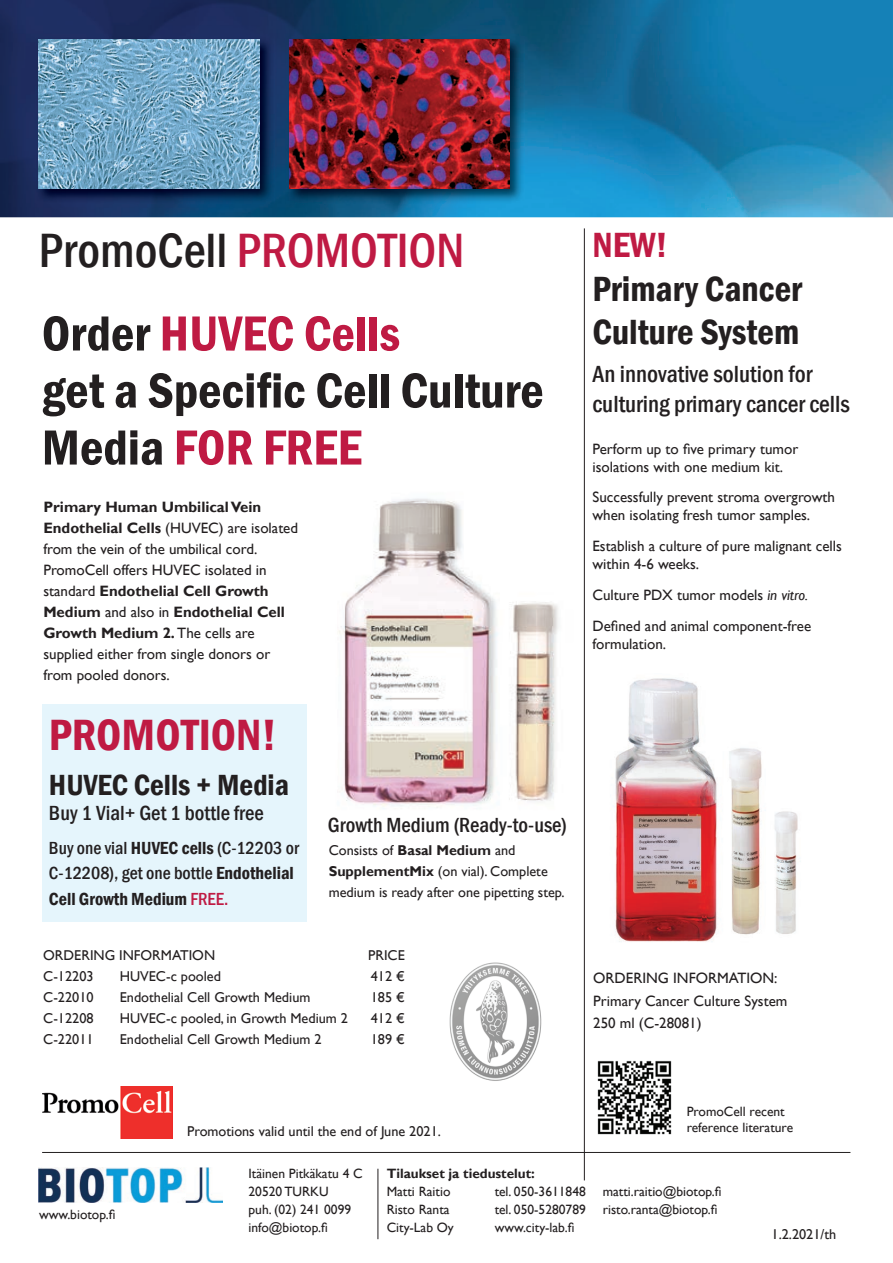
<style>
.page{position:relative;width:893px;height:1263px;background:#fff}
.page>*{position:absolute;margin:0;border:0;box-sizing:border-box;transform-origin:0 0}
.t1{font:600 condensed 51px/57px "Franklin Gothic";color:#231f20}
.t2{font:500 condensed 49.5px "Franklin Gothic";color:#231f20}
.t3{font:600 condensed 45px "Franklin Gothic";color:#bf1a43}
.t4{font:600 condensed 36px/43.2px "Franklin Gothic";color:#231f20}
.t5{font:600 condensed 36px "Franklin Gothic";color:#bf1a43}
.t6{font:600 condensed 30px "Franklin Gothic";color:#231f20}
.t7{font:500 condensed 24px/30px "Franklin Gothic";color:#231f20}
.t8{font:500 condensed 21px "Franklin Gothic";color:#231f20}
.t9{font:500 condensed 18px/25.5px "Franklin Gothic";color:#231f20}
.t10{font:15px/21px "Gill Sans";color:#231f20}
.t11{font:14.25px/21px "Gill Sans";color:#231f20}
.t12{font:13.5px/18px "Gill Sans";color:#231f20}
.t13{font:700 13.5px "Gill Sans";color:#231f20}
.s1{color:#bf1a43}
.s2{font-weight:700}
.s3{font-weight:600}
.s4{font-style:italic}
</style>
<div class="page">
<img style="left:0;top:0;width:893px;height:217px">
<img style="left:338px;top:498px;width:220px;height:310px">
<img style="left:39px;top:1167px;width:183px;height:36px">
<hr style="left:378px;top:1169px;width:1px;height:70px;background:#231f20">
<hr style="left:42px;top:1152px;width:808px;height:1px;background:#231f20">
<div style="left:43px;top:704px;width:264px;height:218px;background:#e5f5fc"></div>
<img style="left:615px;top:678px;width:183px;height:264px">
<hr style="left:584px;top:228px;width:1px;height:952px;background:#231f20">
<img style="left:43px;top:1086px;width:129px;height:52px">
<img style="left:597px;top:1060px;width:75px;height:75px">
<img style="left:36px;top:37px;width:238px;height:166px">
<img style="left:39px;top:39px;width:221px;height:150px">
<img style="left:287px;top:37px;width:237px;height:166px">
<img style="left:289px;top:39px;width:221px;height:150px">
<img style="left:449px;top:962px;width:93px;height:119px">
<h2 class="t2" style="left:39px;top:218px;width:427px">PromoCell <span class="s1">PROMOTION</span></h2>
<h1 class="t1" style="left:42px;top:304px;width:503px">Order <span class="s1">HUVEC Cells<br></span>get a Specific Cell Culture<br>Media <span class="s1">FOR FREE</span></h1>
<p class="t10" style="left:43px;top:497px;width:256px"><span class="s2">Primary Human Umbilical Vein Endothelial Cells</span> (HUVEC) are isolated from the vein of the umbilical cord.<br>PromoCell offers HUVEC isolated in standard <span class="s2">Endothelial Cell Growth Medium</span> and also in <span class="s2">Endothelial Cell Growth Medium 2.</span> The cells are supplied either from single donors or from pooled donors.</p>
<h3 class="t3" style="left:49px;top:705px;width:229px">PROMOTION!</h3>
<h3 class="t6" style="left:49px;top:764px;width:242px">HUVEC Cells + Media</h3>
<h3 class="t8" style="left:49px;top:799px;width:216px">Buy 1 Vial+ Get 1 bottle free</h3>
<p class="t9" style="left:49px;top:835px;width:252px">Buy one vial <span class="s3">HUVEC cells</span> (C-12203 or<br>C-12208), get one bottle <span class="s3">Endothelial<br>Cell Growth Medium</span> <span class="s1">FREE.</span></p>
<h3 class="t8" style="left:328px;top:811px;width:240px">Growth Medium (Ready-to-use)</h3>
<p class="t11" style="left:329px;top:840px;width:238px">Consists of <span class="s2">Basal Medium</span> and<br><span class="s2">SupplementMix</span> (on vial). Complete medium is ready after one pipetting step.</p>
<p class="t11" style="left:43px;top:945px;width:173px">ORDERING INFORMATION</p>
<p class="t11" style="left:368px;top:945px;width:38px">PRICE</p>
<p class="t11" style="left:43px;top:966px;width:52px">C-12203</p>
<p class="t11" style="left:120px;top:966px;width:103px">HUVEC-c pooled</p>
<p class="t11" style="left:371px;top:966px;width:36px">412 €</p>
<p class="t11" style="left:43px;top:987px;width:52px">C-22010</p>
<p class="t11" style="left:120px;top:987px;width:192px">Endothelial Cell Growth Medium</p>
<p class="t11" style="left:371px;top:987px;width:36px">185 €</p>
<p class="t11" style="left:43px;top:1008px;width:52px">C-12208</p>
<p class="t11" style="left:120px;top:1008px;width:230px">HUVEC-c pooled, in Growth Medium 2</p>
<p class="t11" style="left:371px;top:1008px;width:36px">412 €</p>
<p class="t11" style="left:43px;top:1029px;width:52px">C-22011</p>
<p class="t11" style="left:120px;top:1029px;width:203px">Endothelial Cell Growth Medium 2</p>
<p class="t11" style="left:371px;top:1029px;width:36px">189 €</p>
<p class="t11" style="left:187px;top:1121px;width:255px">Promotions valid until the end of June 2021.</p>
<h3 class="t5" style="left:592px;top:221px;width:77px">NEW!</h3>
<h3 class="t4" style="left:592px;top:266px;width:211px">Primary Cancer<br>Culture System</h3>
<h3 class="t7" style="left:592px;top:359px;width:259px">An innovative solution for culturing primary cancer cells</h3>
<p class="t10" style="left:592px;top:440px;width:207px;line-height:18px">Perform up to five primary tumor isolations with one medium kit.</p>
<p class="t10" style="left:592px;top:489px;width:244px;line-height:18px">Successfully prevent stroma overgrowth when isolating fresh tumor samples.</p>
<p class="t10" style="left:592px;top:537px;width:251px;line-height:18px">Establish a culture of pure malignant cells within 4-6 weeks.</p>
<p class="t10" style="left:592px;top:580px;width:220px;line-height:30.8px">Culture PDX tumor models <span class="s4">in vitro.<br></span>Defined and animal component-free</p>
<p class="t10" style="left:592px;top:633px;width:75px">formulation.</p>
<p class="t10" style="left:593px;top:967px;width:196px;line-height:22.2px">ORDERING INFORMATION:<br>Primary Cancer Culture System<br>250 ml (C-28081)</p>
<p class="t12" style="left:687px;top:1103px;width:108px;line-height:16.2px">PromoCell recent reference literature</p>
<p class="t12" style="left:39px;top:1206px;width:78px">www.biotop.fi</p>
<p class="t12" style="left:249px;top:1165px;width:116px">Itäinen Pitkäkatu 4 C<br>20520 TURKU<br>puh. (02) 241 0099 info@biotop.fi</p>
<p class="t13" style="left:387px;top:1165px;width:150px">Tilaukset ja tiedustelut:</p>
<p class="t12" style="left:387px;top:1183px;width:65px">Matti Raitio</p>
<p class="t12" style="left:495px;top:1183px;width:228px">tel. 050-3611848 matti.raitio@biotop.fi</p>
<p class="t12" style="left:387px;top:1201px;width:64px">Risto Ranta</p>
<p class="t12" style="left:495px;top:1201px;width:224px">tel. 050-5280789 risto.ranta@biotop.fi</p>
<p class="t12" style="left:387px;top:1219px;width:69px">City-Lab Oy</p>
<p class="t12" style="left:495px;top:1219px;width:81px">www.city-lab.fi</p>
<p class="t11" style="left:772px;top:1224px;width:66px">1.2.2021/th</p>
</div>
